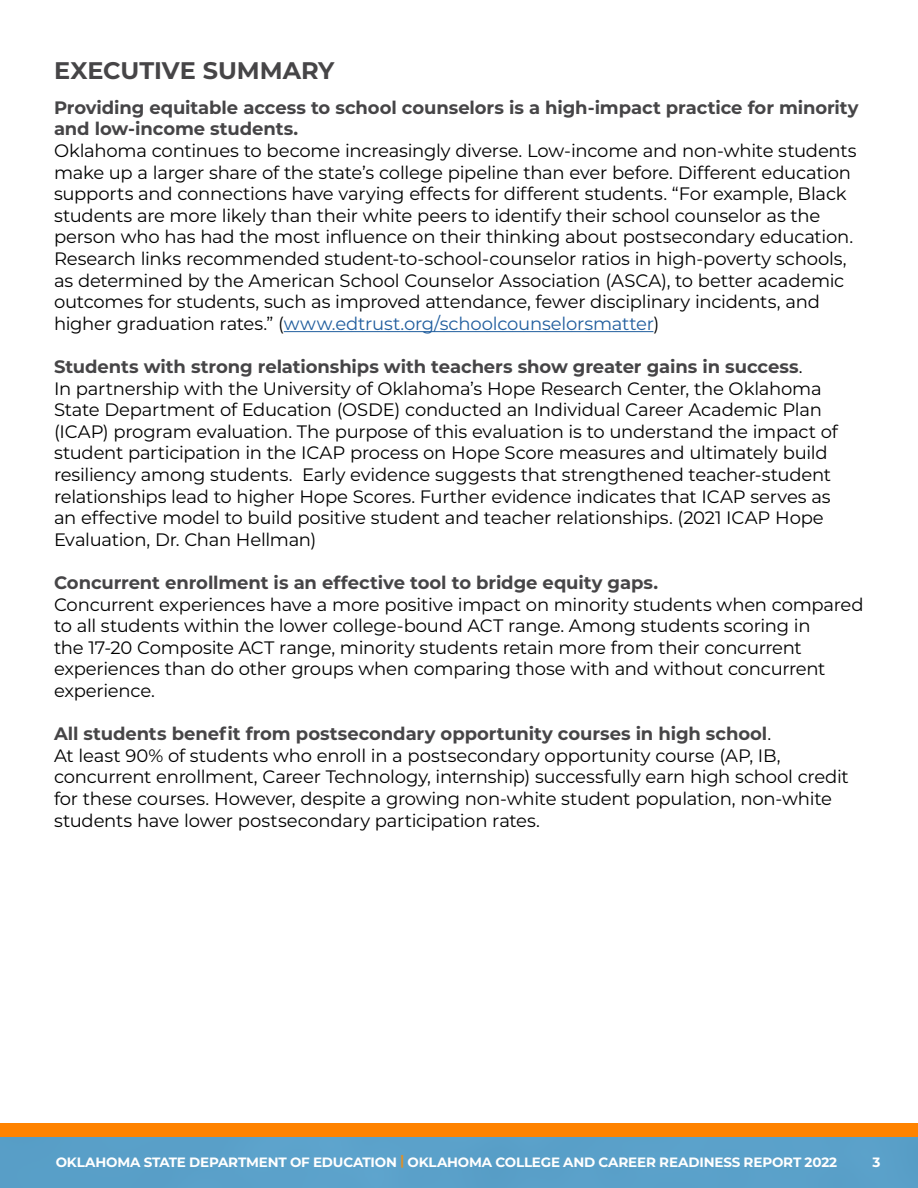
<style>
.page{position:relative;width:918px;height:1188px;background:#fff}
.page>*{position:absolute;margin:0;border:0;box-sizing:border-box;transform-origin:0 0}
.t1{font:700 24px "Montserrat";color:#464547}
.t2{font:18px/21.6px "Montserrat";letter-spacing:-.015em;color:#000}
.t3{font:700 18px/21.6px "Montserrat";letter-spacing:-.005em;color:#464547}
.t4{font:700 13.5px "Montserrat";letter-spacing:-.01em;color:#fff}
.s1{color:#215e9e}
.s2{font-weight:700;color:#464547}
.s3{color:#de9028}
</style>
<div class="page">
<div style="left:0;top:1135px;width:918px;height:53px;background:#5aa0c9"></div>
<div style="left:0;top:1123px;width:918px;height:13px;background:#ff8300"></div>
<hr style="left:284px;top:331px;width:369px;height:1px;background:#215e9e">
<h1 class="t1" style="left:54px;top:53px;width:282px">EXECUTIVE SUMMARY</h1>
<p class="t3" style="left:54px;top:96px;width:806px">Providing equitable access to school counselors is a high-impact practice for minority and low-income students.</p>
<p class="t2" style="left:54px;top:139px;width:804px">Oklahoma continues to become increasingly diverse. Low-income and non-white students make up a larger share of the state’s college pipeline than ever before. Different education supports and connections have varying effects for different students. “For example, Black students are more likely than their white peers to identify their school counselor as the person who has had the most influence on their thinking about postsecondary education.<br>Research links recommended student-to-school-counselor ratios in high-poverty schools, as determined by the American School Counselor Association (ASCA), to better academic outcomes for students, such as improved attendance, fewer disciplinary incidents, and higher graduation rates.” (<span class="s1">www.edtrust.org/schoolcounselorsmatter</span>)</p>
<p class="t2" style="left:54px;top:355px;width:785px"><span class="s2">Students with strong relationships with teachers show greater gains in success</span>.<br>In partnership with the University of Oklahoma’s Hope Research Center, the Oklahoma State Department of Education (OSDE) conducted an Individual Career Academic Plan (ICAP) program evaluation. The purpose of this evaluation is to understand the impact of student participation in the ICAP process on Hope Score measures and ultimately build resiliency among students. Early evidence suggests that strengthened teacher-student relationships lead to higher Hope Scores. Further evidence indicates that ICAP serves as an effective model to build positive student and teacher relationships. (2021 ICAP Hope Evaluation, Dr. Chan Hellman)</p>
<p class="t3" style="left:54px;top:571px;width:604px">Concurrent enrollment is an effective tool to bridge equity gaps.</p>
<p class="t2" style="left:54px;top:593px;width:811px">Concurrent experiences have a more positive impact on minority students when compared to all students within the lower college-bound ACT range. Among students scoring in<br>the 17-20 Composite ACT range, minority students retain more from their concurrent experiences than do other groups when comparing those with and without concurrent experience.</p>
<p class="t2" style="left:54px;top:722px;width:796px"><span class="s2">All students benefit from postsecondary opportunity courses in high school</span>.<br>At least 90% of students who enroll in a postsecondary opportunity course (AP, IB, concurrent enrollment, Career Technology, internship) successfully earn high school credit for these courses. However, despite a growing non-white student population, non-white students have lower postsecondary participation rates.</p>
<p class="t4" style="left:56px;top:1152px;width:783px">OKLAHOMA STATE DEPARTMENT OF EDUCATION <span class="s3">|</span> OKLAHOMA COLLEGE AND CAREER READINESS REPORT 2022</p>
<p class="t4" style="left:872px;top:1152px;width:9px">3</p>
</div>
